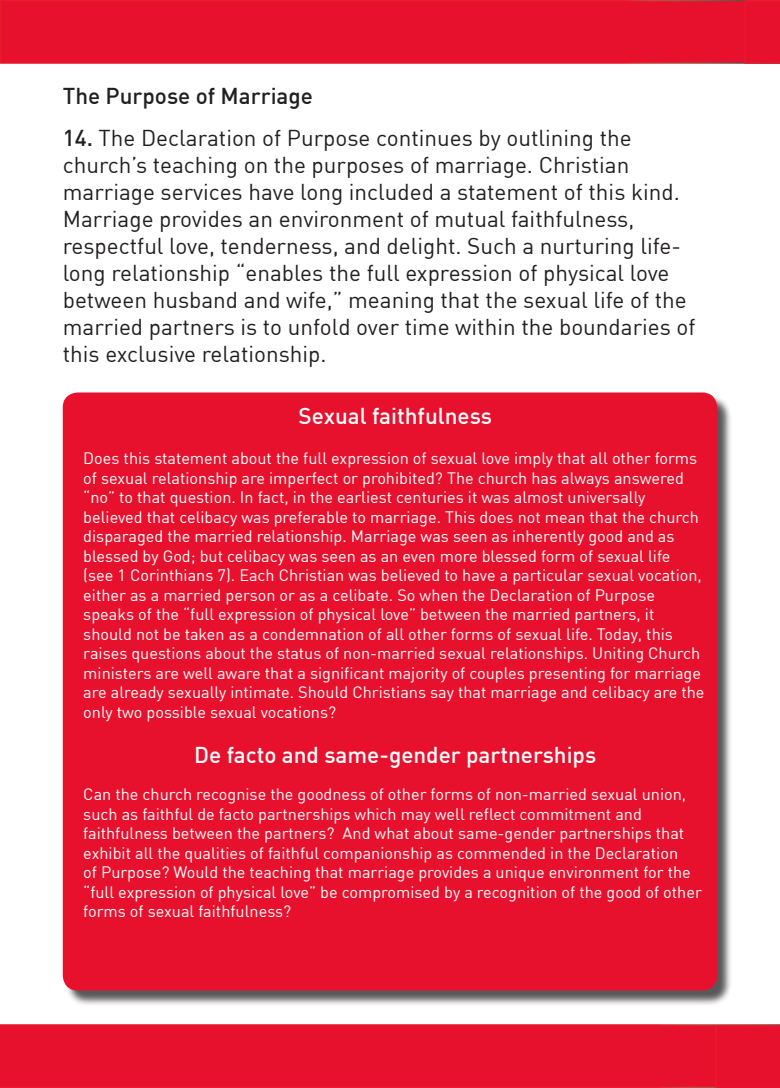
<style>
.page{position:relative;width:780px;height:1088px;background:#fff}
.page>*{position:absolute;margin:0;border:0;box-sizing:border-box;transform-origin:0 0}
.t1{font:22.5px/27px "DINCE";color:#231f20}
.t2{font:500 22.5px "DINCE";color:#fff}
.t3{font:500 22.5px "DINCE";color:#231f20}
.t4{font:16.25px/19.5px "DINCE";color:#fff}
.s1{font-weight:500}
</style>
<div class="page">
<div style="left:1px;top:1px;width:778px;height:62px;background:#e8112d"></div>
<div style="left:0;top:1024px;width:780px;height:64px;background:#e8112d"></div>
<div style="left:65px;top:394px;width:667px;height:612px;background:#231f20;opacity:.75"></div>
<div style="left:63px;top:392px;width:654px;height:598px;background:#e8112d;border-radius:15px"></div>
<svg style="left:744px;top:0;width:36px;height:64px"></svg>
<div style="left:715px;top:1025px;width:65px;height:63px;background:#e8112d"></div>
<p class="t3" style="left:63px;top:81px;width:252px">The Purpose of Marriage</p>
<p class="t1" style="left:63px;top:123px;width:634px"><span class="s1">14.</span> The Declaration of Purpose continues by outlining the church’s teaching on the purposes of marriage. Christian marriage services have long included a statement of this kind.<br>Marriage provides an environment of mutual faithfulness, respectful love, tenderness, and delight. Such a nurturing life&shy;long relationship “enables the full expression of physical love between husband and wife,” meaning that the sexual life of the married partners is to unfold over time within the boundaries of this exclusive relationship.</p>
<p class="t2" style="left:298px;top:401px;width:195px">Sexual faithfulness</p>
<p class="t4" style="left:83px;top:448px;width:622px">Does this statement about the full expression of sexual love imply that all other forms of sexual relationship are imperfect or prohibited? The church has always answered “no” to that question. In fact, in the earliest centuries it was almost universally believed that celibacy was preferable to marriage. This does not mean that the church disparaged the married relationship. Marriage was seen as inherently good and as blessed by God; but celibacy was seen as an even more blessed form of sexual life (see 1 Corinthians 7). Each Christian was believed to have a particular sexual vocation, either as a married person or as a celibate. So when the Declaration of Purpose speaks of the “full expression of physical love” between the married partners, it should not be taken as a condemnation of all other forms of sexual life. Today, this raises questions about the status of non-married sexual relationships. Uniting Church ministers are well aware that a significant majority of couples presenting for marriage are already sexually intimate. Should Christians say that marriage and celibacy are the only two possible sexual vocations?</p>
<p class="t2" style="left:194px;top:740px;width:403px">De facto and same-gender partnerships</p>
<p class="t4" style="left:83px;top:784px;width:620px">Can the church recognise the goodness of other forms of non-married sexual union, such as faithful de facto partnerships which may well reflect commitment and faithfulness between the partners? And what about same-gender partnerships that exhibit all the qualities of faithful companionship as commended in the Declaration<br>of Purpose? Would the teaching that marriage provides a unique environment for the “full expression of physical love” be compromised by a recognition of the good of other forms of sexual faithfulness?</p>
</div>
